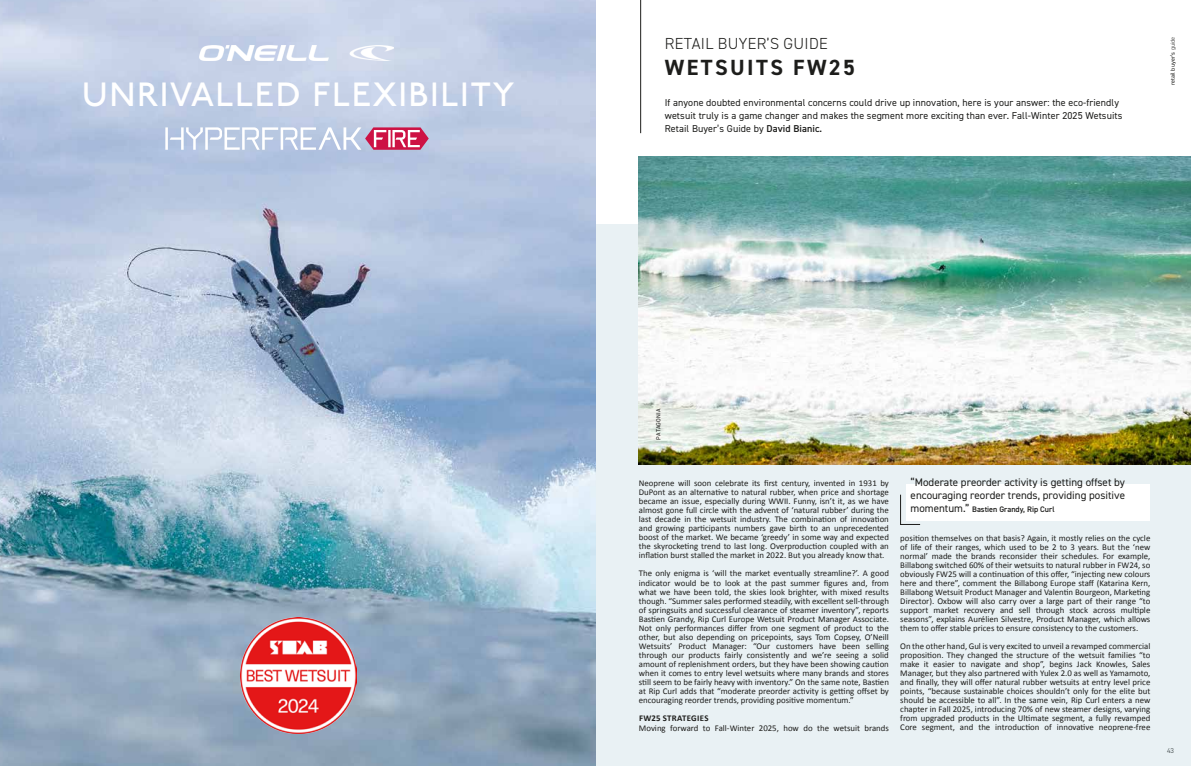
<style>
.page{position:relative;width:1191px;height:766px;background:#fff}
.page>*{position:absolute;margin:0;border:0;box-sizing:border-box;transform-origin:0 0}
.t1{font:500 33.6px "P22 Underground";letter-spacing:.045em;color:#fff}
.t2{font:700 22px "DIN2014";letter-spacing:.11em;color:#1d1d1b}
.t3{font:300 16px "DIN2014";letter-spacing:.02em;color:#1d1d1b}
.t4{font:11px/13px "DIN2014";color:#1d1d1b}
.t5{font:10px/13px "DIN2014";letter-spacing:.01em;color:#1d1d1b}
.t6{font:8.8px/9.1px "Calibri";color:#1d1d1b;text-align:justify}
.t7{font:700 8.8px "Calibri";letter-spacing:.035em;color:#1d1d1b}
.t8{font:600 8px "DIN2014";color:#1d1d1b}
.t9{font:300 7px "DIN2014";color:#1d1d1b}
.t10{font:6px "DIN2014";color:#1d1d1b}
.t11{font:6px "DIN2014";letter-spacing:.04em;color:#1d1d1b}
.s1{font-weight:600}
.s2{font-weight:300}
.s3{font-weight:400;font-size:11px}
</style>
<div class="page">
<div style="left:595px;top:224px;width:596px;height:541px;background:#e9f1f4"></div>
<div style="left:906px;top:484px;width:243px;height:36px;background:#fff"></div>
<img style="left:639px;top:157px;width:552px;height:307px">
<hr style="left:640px;top:1px;width:1px;height:132px;background:#1d1d1b">
<svg style="left:900px;top:494px;width:20px;height:31px"></svg>
<img style="left:0;top:0;width:595px;height:765px">
<svg style="left:165px;top:127px;width:264px;height:23px"></svg>
<img style="left:240px;top:617px;width:116px;height:116px">
<img style="left:200px;top:45px;width:194px;height:16px">
<h1 class="t1" style="left:82px;top:76px;width:434px">UNRIVALLED FLEXIBILITY</h1>
<h3 class="t3" style="left:665px;top:34px;width:164px">RETAIL BUYER’S GUIDE</h3>
<h2 class="t2" style="left:665px;top:53px;width:191px">WETSUITS FW25</h2>
<p class="t5" style="left:665px;top:96px;width:459px">If anyone doubted environmental concerns could drive up innovation, here is your answer: the eco-friendly wetsuit truly is a game changer and makes the segment more exciting than ever. Fall-Winter 2025 Wetsuits<br>Retail Buyer’s Guide by <span class="s1">David Bianic.</span></p>
<p class="t10" style="left:1169px;top:85px;width:50px;rotate:-90deg">retail buyer’s <span class="s2">guide</span></p>
<p class="t11" style="left:654px;top:439px;width:33px;rotate:-90deg">PATAGONIA</p>
<p class="t6" style="left:639px;top:478px;width:251px">Neoprene will soon celebrate its first century, invented in 1931 by DuPont as an alternative to natural rubber, when price and shortage became an issue, especially during WWII. Funny, isn’t it, as we have almost gone full circle with the advent of ‘natural rubber’ during the last decade in the wetsuit industry. The combination of innovation and growing participants numbers gave birth to an unprecedented boost of the market. We became ‘greedy’ in some way and expected the skyrocketing trend to last long. Overproduction coupled with an inflation burst stalled the market in 2022. But you already know that.</p>
<p class="t6" style="left:639px;top:568px;width:251px">The only enigma is ‘will the market eventually streamline?’. A good indicator would be to look at the past summer figures and, from what we have been told, the skies look brighter, with mixed results though. “Summer sales performed steadily, with excellent sell-through of springsuits and successful clearance of steamer inventory”, reports Bastien Grandy, Rip Curl Europe Wetsuit Product Manager Associate.<br>Not only performances differ from one segment of product to the other, but also depending on pricepoints, says Tom Copsey, O’Neill Wetsuits’ Product Manager: “Our customers have been selling through our products fairly consistently and we’re seeing a solid amount of replenishment orders, but they have been showing caution when it comes to entry level wetsuits where many brands and stores still seem to be fairly heavy with inventory.” On the same note, Bastien at Rip Curl adds that “moderate preorder activity is getting offset by encouraging reorder trends, providing positive momentum.”</p>
<p class="t7" style="left:639px;top:712px;width:71px">FW25 STRATEGIES</p>
<p class="t6" style="left:639px;top:722px;width:251px">Moving forward to Fall-Winter 2025, how do the wetsuit brands</p>
<p class="t4" style="left:910px;top:475px;width:216px">“Moderate preorder activity is getting offset by encouraging reorder trends, providing positive</p>
<p class="t8" style="left:910px;top:504px;width:145px"><span class="s3">momentum.”</span> Bastien Grandy, Rip Curl</p>
<p class="t6" style="left:900px;top:533px;width:252px">position themselves on that basis? Again, it mostly relies on the cycle of life of their ranges, which used to be 2 to 3 years. But the ‘new normal’ made the brands reconsider their schedules. For example, Billabong switched 60% of their wetsuits to natural rubber in FW24, so obviously FW25 will a continuation of this offer, “injecting new colours here and there”, comment the Billabong Europe staff (Katarina Kern, Billabong Wetsuit Product Manager and Valentin Bourgeon, Marketing Director). Oxbow will also carry over a large part of their range “to support market recovery and sell through stock across multiple seasons”, explains Aurélien Silvestre, Product Manager, which allows them to offer stable prices to ensure consistency to the customers.</p>
<p class="t6" style="left:900px;top:641px;width:252px">On the other hand, Gul is very excited to unveil a revamped commercial proposition. They changed the structure of the wetsuit families “to make it easier to navigate and shop”, begins Jack Knowles, Sales Manager, but they also partnered with Yulex 2.0 as well as Yamamoto, and finally, they will offer natural rubber wetsuits at entry level price points, “because sustainable choices shouldn’t only for the elite but should be accessible to all”. In the same vein, Rip Curl enters a new chapter in Fall 2025, introducing 70% of new steamer designs, varying from upgraded products in the Ultimate segment, a fully revamped Core segment, and the introduction of innovative neoprene-free</p>
<p class="t9" style="left:1167px;top:746px;width:8px">43</p>
</div>
